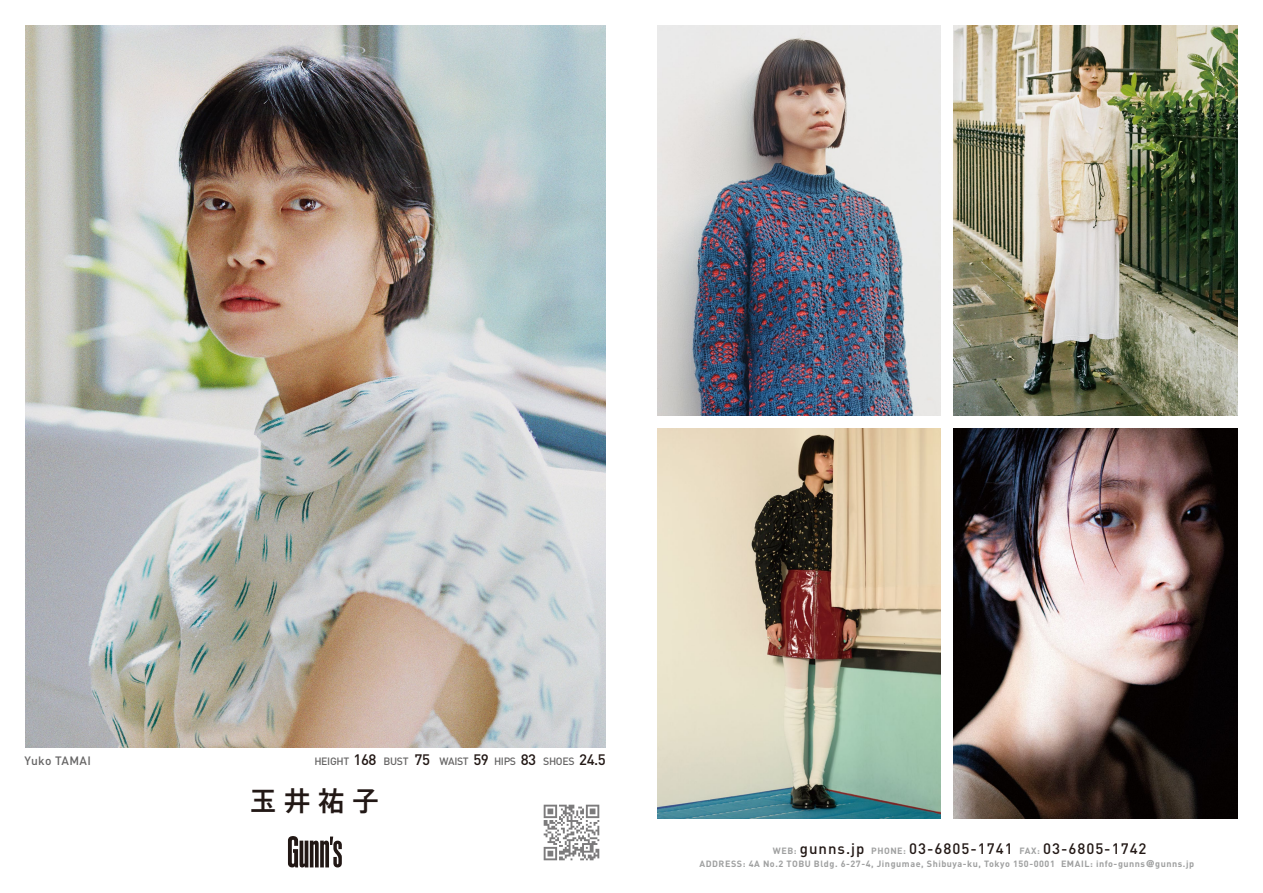
<style>
.page{position:relative;width:1263px;height:893px;background:#fff}
.page>*{position:absolute;margin:0;border:0;box-sizing:border-box;transform-origin:0 0}
.t1{font:500 27px "Axis Std";color:#221815}
.t2{font:500 15px "DIN";letter-spacing:.065em;color:#221815}
.t3{font:500 12px "DIN";letter-spacing:.035em;color:#656464}
.t4{font:500 10.5px "DIN";letter-spacing:-.035em;color:#656464}
.t5{font:700 9px "DIN";letter-spacing:.06em;color:#9fa0a0}
.s1{font-size:15px;color:#221815}
.s2{font-weight:700;font-size:9px;color:#9fa0a0}
.s3{font-family:"Axis Std";font-weight:800}
</style>
<div class="page">
<img style="left:543px;top:804px;width:57px;height:57px">
<svg style="left:288px;top:836px;width:54px;height:31px"></svg>
<img style="left:25px;top:26px;width:580px;height:721px">
<img style="left:954px;top:25px;width:283px;height:390px">
<img style="left:657px;top:26px;width:284px;height:390px">
<img style="left:954px;top:428px;width:283px;height:390px">
<img style="left:657px;top:428px;width:284px;height:390px">
<h3 class="t3" style="left:25px;top:753px;width:68px">Yuko TAMAI</h3>
<p class="t4" style="left:314px;top:754px;width:293px">HEIGHT <span class="s1">168</span> BUST <span class="s1">75</span> WAIST <span class="s1">59</span> HIPS <span class="s1">83</span> SHOES <span class="s1">24.5</span></p>
<h1 class="t1" style="left:250px;top:781px;width:130px">玉井祐子</h1>
<h2 class="t2" style="left:773px;top:839px;width:375px"><span class="s2">WEB:</span> gunns.jp <span class="s2">PHONE:</span> 03-6805-1741 <span class="s2">FAX:</span> 03-6805-1742</h2>
<p class="t5" style="left:699px;top:858px;width:496px">ADDRESS: 4A No.2 TOBU Bldg. 6-27-4, Jingumae, Shibuya-ku, Tokyo 150-0001 EMAIL: info-gunns<span class="s3">@</span>gunns.jp</p>
</div>
